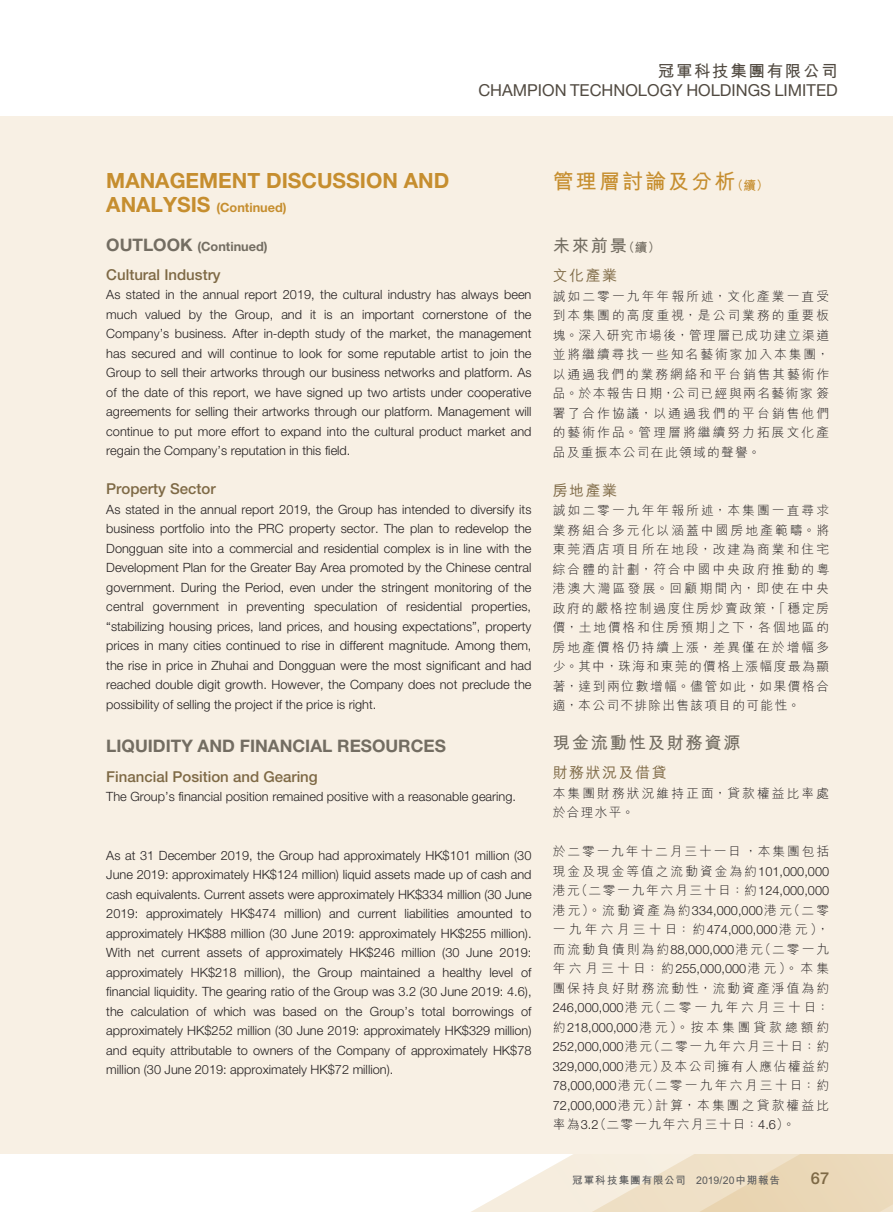
<style>
.page{position:relative;width:893px;height:1212px;background:#fff}
.page>*{position:absolute;margin:0;border:0;box-sizing:border-box;transform-origin:0 0}
.t1{font:700 21px "Helvetica Neue LT Std";color:#c68e2f}
.t2{font:700 21px "M Hei HK";letter-spacing:.1em;color:#c68e2f}
.t3{font:700 17.25px "Helvetica Neue LT Std";color:#736d62}
.t4{font:700 17.25px "M Hei HK";letter-spacing:.1em;color:#736d62}
.t5{font:16.5px "Helvetica Neue LT Std";color:#514a41}
.t6{font:700 16.5px "M Hei HK";letter-spacing:.1em;color:#514a41}
.t7{font:500 16.5px "Helvetica Neue LT Std";color:#7e6945}
.t8{font:500 15px "Helvetica Neue LT Std";color:#7e6945}
.t9{font:500 15px "M Hei HK";letter-spacing:.1em;color:#7e6945}
.t10{font:300 12.75px/19.5px "Helvetica Neue LT Std";color:#231f20;text-align:justify}
.t11{font:300 12.75px/19.5px "M Hei HK";letter-spacing:.125em;color:#231f20;text-align:justify}
.t12{font:300 12.75px/19.5px "M Hei HK";letter-spacing:.165em;color:#231f20}
.t13{font:700 12.75px "Helvetica Neue LT Std";color:#c68e2f}
.t14{font:700 12.75px "Helvetica Neue LT Std";color:#736d62}
.t15{font:700 10.5px "M Hei HK";letter-spacing:.085em;color:#57585a}
.s1{font-size:21px}
.s2{font-size:17.25px}
.s3{font-size:12.75px}
.s4{font-family:"Helvetica Neue LT Std"}
</style>
<div class="page">
<svg style="left:471px;top:1154px;width:107px;height:58px"></svg>
<svg style="left:578px;top:1154px;width:315px;height:58px;background:#eedfc4"></svg>
<div style="left:0;top:116px;width:893px;height:1038px;background:#f8f0e4"></div>
<p class="t6" style="left:658px;top:59px;width:181px">冠軍科技集團有限公司</p>
<p class="t5" style="left:478px;top:80px;width:361px">CHAMPION TECHNOLOGY HOLDINGS LIMITED</p>
<h1 class="t1" style="left:106px;top:167px;width:345px">MANAGEMENT DISCUSSION AND</h1>
<p class="t13" style="left:106px;top:199px;width:182px"><span class="s1">ANALYSIS</span> (Continued)</p>
<p class="t14" style="left:106px;top:239px;width:163px"><span class="s2">OUTLOOK</span> (Continued)</p>
<p class="t8" style="left:106px;top:265px;width:116px">Cultural Industry</p>
<p class="t10" style="left:106px;top:285px;width:427px">As stated in the annual report 2019, the cultural industry has always been much valued by the Group, and it is an important cornerstone of the Company’s business. After in-depth study of the market, the management has secured and will continue to look for some reputable artist to join the Group to sell their artworks through our business networks and platform. As of the date of this report, we have signed up two artists under cooperative agreements for selling their artworks through our platform. Management will continue to put more effort to expand into the cultural product market and regain the Company’s reputation in this field.</p>
<p class="t8" style="left:106px;top:480px;width:111px">Property Sector</p>
<p class="t10" style="left:106px;top:499px;width:427px">As stated in the annual report 2019, the Group has intended to diversify its business portfolio into the PRC property sector. The plan to redevelop the Dongguan site into a commercial and residential complex is in line with the Development Plan for the Greater Bay Area promoted by the Chinese central government. During the Period, even under the stringent monitoring of the central government in preventing speculation of residential properties, “stabilizing housing prices, land prices, and housing expectations”, property prices in many cities continued to rise in different magnitude. Among them, the rise in price in Zhuhai and Dongguan were the most significant and had reached double digit growth. However, the Company does not preclude the possibility of selling the project if the price is right.</p>
<h2 class="t3" style="left:106px;top:735px;width:341px">LIQUIDITY AND FINANCIAL RESOURCES</h2>
<p class="t8" style="left:106px;top:767px;width:213px">Financial Position and Gearing</p>
<p class="t10" style="left:106px;top:786px;width:411px">The Group’s financial position remained positive with a reasonable gearing.</p>
<p class="t10" style="left:106px;top:845px;width:427px">As at 31 December 2019, the Group had approximately HK$101 million (30<br>June 2019: approximately HK$124 million) liquid assets made up of cash and cash equivalents. Current assets were approximately HK$334 million (30 June 2019: approximately HK$474 million) and current liabilities amounted to approximately HK$88 million (30 June 2019: approximately HK$255 million).<br>With net current assets of approximately HK$246 million (30 June 2019: approximately HK$218 million), the Group maintained a healthy level of financial liquidity. The gearing ratio of the Group was 3.2 (30 June 2019: 4.6), the calculation of which was based on the Group’s total borrowings of approximately HK$252 million (30 June 2019: approximately HK$329 million) and equity attributable to owners of the Company of approximately HK$78 million (30 June 2019: approximately HK$72 million).</p>
<h1 class="t2" style="left:553px;top:166px;width:218px">管理層討論及分析<span class="s3">（續）</span></h1>
<h2 class="t4" style="left:553px;top:233px;width:109px">未來前景<span class="s3">（續）</span></h2>
<p class="t9" style="left:553px;top:265px;width:66px">文化產業</p>
<p class="t11" style="left:553px;top:286px;width:278px">誠如二零一九年年報所述，文化產業一直受到本集團的高度重視，是公司業務的重要板塊。深入研究市場後，管理層已成功建立渠道並將繼續尋找一些知名藝術家加入本集團，以通過我們的業務網絡和平台銷售其藝術作品。於本報告日期，公司已經與兩名藝術家簽署了合作協議，以通過我們的平台銷售他們的藝術作品。管理層將繼續努力拓展文化產品及重振本公司在此領域的聲譽。</p>
<p class="t9" style="left:553px;top:479px;width:66px">房地產業</p>
<p class="t11" style="left:553px;top:500px;width:278px">誠如二零一九年年報所述，本集團一直尋求業務組合多元化以涵蓋中國房地產範疇。將東莞酒店項目所在地段，改建為商業和住宅綜合體的計劃，符合中國中央政府推動的粵港澳大灣區發展。回顧期間內，即使在中央政府的嚴格控制過度住房炒賣政策，「穩定房價，土地價格和住房預期」之下，各個地區的房地產價格仍持續上漲，差異僅在於增幅多少。其中，珠海和東莞的價格上漲幅度最為顯著，達到兩位數增幅。儘管如此，如果價格合適，本公司不排除出售該項目的可能性。</p>
<h2 class="t4" style="left:553px;top:730px;width:190px">現金流動性及財務資源</h2>
<p class="t9" style="left:553px;top:762px;width:115px">財務狀況及借貸</p>
<p class="t12" style="left:553px;top:783px;width:278px">本集團財務狀況維持正面，貸款權益比率處於合理水平。</p>
<p class="t11" style="left:553px;top:842px;width:278px">於二零一九年十二月三十一日，本集團包括現金及現金等值之流動資金為約<span class="s4">101,000,000</span>港元（二零一九年六月三十日：約<span class="s4">124,000,000</span>港元）。流動資產為約<span class="s4">334,000,000</span>港元（二零一九年六月三十日：約<span class="s4">474,000,000</span>港元），而流動負債則為約<span class="s4">88,000,000</span>港元（二零一九年六月三十日：約<span class="s4">255,000,000</span>港元）。本集團保持良好財務流動性，流動資產淨值為約<span class="s4">246,000,000</span>港元（二零一九年六月三十日：約<span class="s4">218,000,000</span>港元）。按本集團貸款總額約<span class="s4">252,000,000</span>港元（二零一九年六月三十日：約<span class="s4">329,000,000</span>港元）及本公司擁有人應佔權益約<span class="s4">78,000,000</span>港元（二零一九年六月三十日：約<span class="s4">72,000,000</span>港元）計算，本集團之貸款權益比率為<span class="s4">3.2</span>（二零一九年六月三十日：<span class="s4">4.6</span>）。</p>
<p class="t15" style="left:572px;top:1172px;width:209px">冠軍科技集團有限公司 2019/20中期報告</p>
<p class="t7" style="left:811px;top:1168px;width:20px">67</p>
</div>
